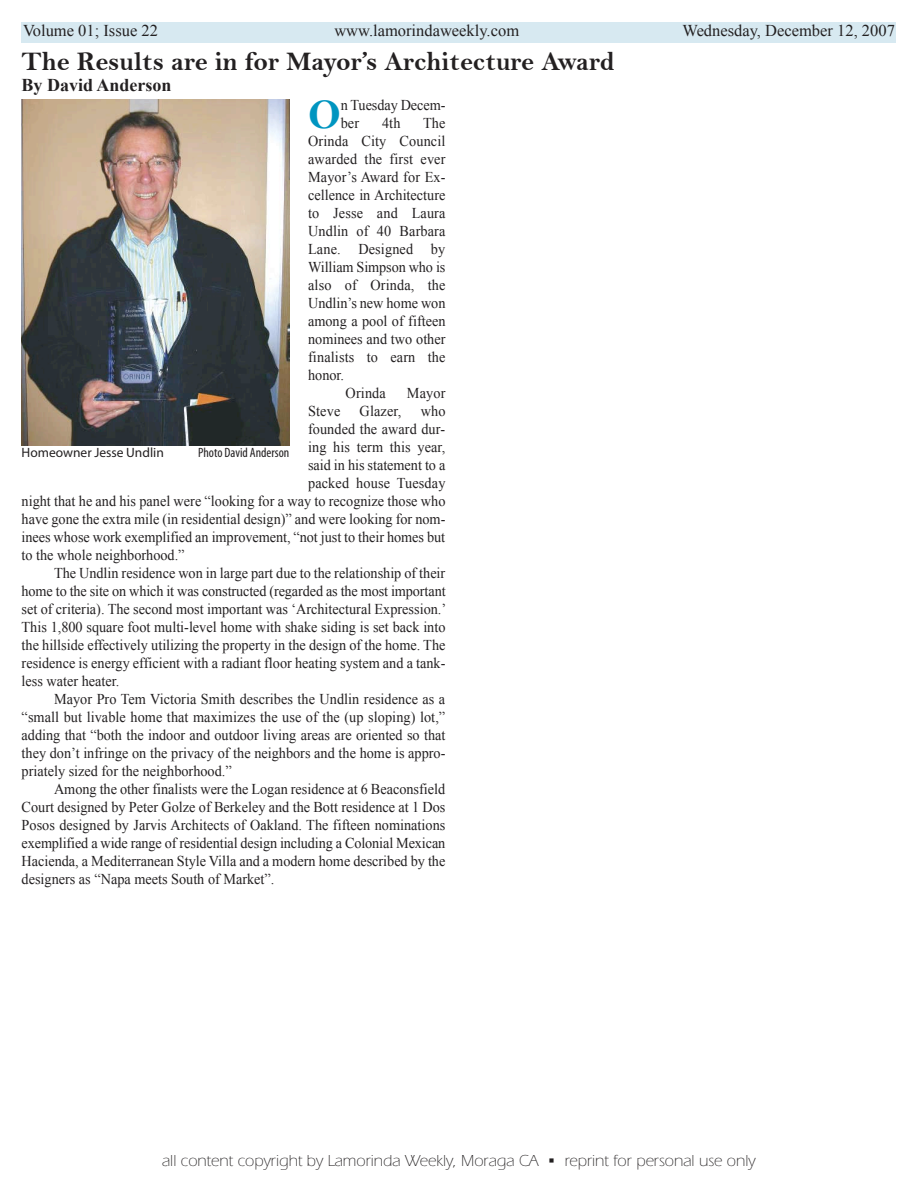
<style>
.page{position:relative;width:918px;height:1188px;background:#fff}
.page>*{position:absolute;margin:0;border:0;box-sizing:border-box;transform-origin:0 0}
.t1{font:42.6px "Bell MT Bold";color:#0095c0}
.t2{font:27px "Bell MT Bold";color:#232021}
.t3{font:700 18px "Times New Roman";color:#232021}
.t4{font:300 16.5px "Itc Eras";color:#232021}
.t5{font:16.5px "Times New Roman";color:#232021}
.t6{font:15px/18px "Times New Roman";color:#232021;scale:.95 1}
.t7{font:13.5px "Myriad Pro";color:#232021}
.t8{font:condensed 13.5px "Myriad Pro";color:#232021}
</style>
<div class="page">
<div style="left:628px;top:22px;width:268px;height:21px;background:#d7e9f1"></div>
<div style="left:22px;top:22px;width:606px;height:21px;background:#d7e9f1"></div>
<img style="left:21px;top:99px;width:269px;height:346px">
<p class="t5" style="left:23px;top:22px;width:136px">Volume 01; Issue 22</p>
<p class="t5" style="left:334px;top:22px;width:186px">www.lamorindaweekly.com</p>
<p class="t5" style="left:682px;top:22px;width:214px">Wednesday, December 12, 2007</p>
<h2 class="t2" style="left:22px;top:47px;width:595px">The Results are in for Mayor’s Architecture Award</h2>
<p class="t3" style="left:22px;top:75px;width:152px">By David Anderson</p>
<h1 class="t1" style="left:308px;top:92px;width:34px">O</h1>
<p class="t6" style="left:341px;top:96px;width:112px">n Tuesday Decem&shy;ber</p>
<p class="t6" style="left:382px;top:114px;width:21px">4th</p>
<p class="t6" style="left:423px;top:114px;width:25px">The</p>
<p class="t6" style="left:308px;top:132px;width:146px">Orinda City Council</p>
<p class="t6" style="left:308px;top:150px;width:146px">awarded the first ever</p>
<p class="t6" style="left:308px;top:168px;width:146px">Mayor’s Award for Ex-</p>
<p class="t6" style="left:308px;top:186px;width:146px">cellence in Architecture</p>
<p class="t6" style="left:308px;top:204px;width:146px">to Jesse and Laura</p>
<p class="t6" style="left:308px;top:222px;width:146px">Undlin of 40 Barbara</p>
<p class="t6" style="left:308px;top:240px;width:146px">Lane. Designed by</p>
<p class="t6" style="left:308px;top:258px;width:146px">William Simpson who is</p>
<p class="t6" style="left:308px;top:276px;width:146px">also of Orinda, the</p>
<p class="t6" style="left:308px;top:294px;width:146px">Undlin’s new home won</p>
<p class="t6" style="left:308px;top:312px;width:146px">among a pool of fifteen</p>
<p class="t6" style="left:308px;top:330px;width:146px">nominees and two other</p>
<p class="t6" style="left:308px;top:348px;width:146px">finalists to earn the</p>
<p class="t6" style="left:308px;top:366px;width:39px">honor.</p>
<p class="t6" style="left:346px;top:384px;width:44px">Orinda</p>
<p class="t6" style="left:407px;top:384px;width:42px">Mayor</p>
<p class="t6" style="left:308px;top:402px;width:35px">Steve</p>
<p class="t6" style="left:360px;top:402px;width:46px">Glazer,</p>
<p class="t6" style="left:421px;top:402px;width:28px">who</p>
<p class="t6" style="left:308px;top:420px;width:146px">founded the award dur-</p>
<p class="t6" style="left:308px;top:438px;width:146px">ing his term this year,</p>
<p class="t6" style="left:308px;top:456px;width:146px">said in his statement to a</p>
<p class="t6" style="left:308px;top:474px;width:146px">packed house Tuesday</p>
<p class="t6" style="left:22px;top:492px;width:448px">night that he and his panel were “looking for a way to recognize those who</p>
<p class="t6" style="left:22px;top:510px;width:448px">have gone the extra mile (in residential design)” and were looking for nom-</p>
<p class="t6" style="left:22px;top:528px;width:447px">inees whose work exemplified an improvement, “not just to their homes but</p>
<p class="t6" style="left:22px;top:546px;width:173px">to the whole neighborhood.”</p>
<p class="t6" style="left:54px;top:564px;width:413px">The Undlin residence won in large part due to the relationship of their</p>
<p class="t6" style="left:22px;top:582px;width:448px">home to the site on which it was constructed (regarded as the most important</p>
<p class="t6" style="left:22px;top:600px;width:449px">set of criteria). The second most important was ‘Architectural Expression.’</p>
<p class="t6" style="left:22px;top:618px;width:448px">This 1,800 square foot multi-level home with shake siding is set back into</p>
<p class="t6" style="left:22px;top:636px;width:448px">the hillside effectively utilizing the property in the design of the home. The</p>
<p class="t6" style="left:22px;top:654px;width:448px">residence is energy efficient with a radiant floor heating system and a tank-</p>
<p class="t6" style="left:22px;top:672px;width:104px">less water heater.</p>
<p class="t6" style="left:54px;top:690px;width:413px">Mayor Pro Tem Victoria Smith describes the Undlin residence as a</p>
<p class="t6" style="left:22px;top:708px;width:448px">“small but livable home that maximizes the use of the (up sloping) lot,”</p>
<p class="t6" style="left:22px;top:726px;width:448px">adding that “both the indoor and outdoor living areas are oriented so that</p>
<p class="t6" style="left:22px;top:744px;width:448px">they don’t infringe on the privacy of the neighbors and the home is appro-</p>
<p class="t6" style="left:22px;top:762px;width:223px">priately sized for the neighborhood.”</p>
<p class="t6" style="left:54px;top:780px;width:413px">Among the other finalists were the Logan residence at 6 Beaconsfield</p>
<p class="t6" style="left:22px;top:798px;width:448px">Court designed by Peter Golze of Berkeley and the Bott residence at 1 Dos</p>
<p class="t6" style="left:22px;top:816px;width:448px">Posos designed by Jarvis Architects of Oakland. The fifteen nominations</p>
<p class="t6" style="left:22px;top:834px;width:448px">exemplified a wide range of residential design including a Colonial Mexican</p>
<p class="t6" style="left:22px;top:852px;width:448px">Hacienda, a Mediterranean Style Villa and a modern home described by the</p>
<p class="t6" style="left:22px;top:870px;width:268px">designers as “Napa meets South of Market”.</p>
<p class="t7" style="left:22px;top:446px;width:144px">Homeowner Jesse Undlin</p>
<p class="t8" style="left:198px;top:446px;width:93px">Photo David Anderson</p>
<p class="t4" style="left:162px;top:1155px;width:595px">all content copyright by Lamorinda Weekly, Moraga CA • reprint for personal use only</p>
</div>
